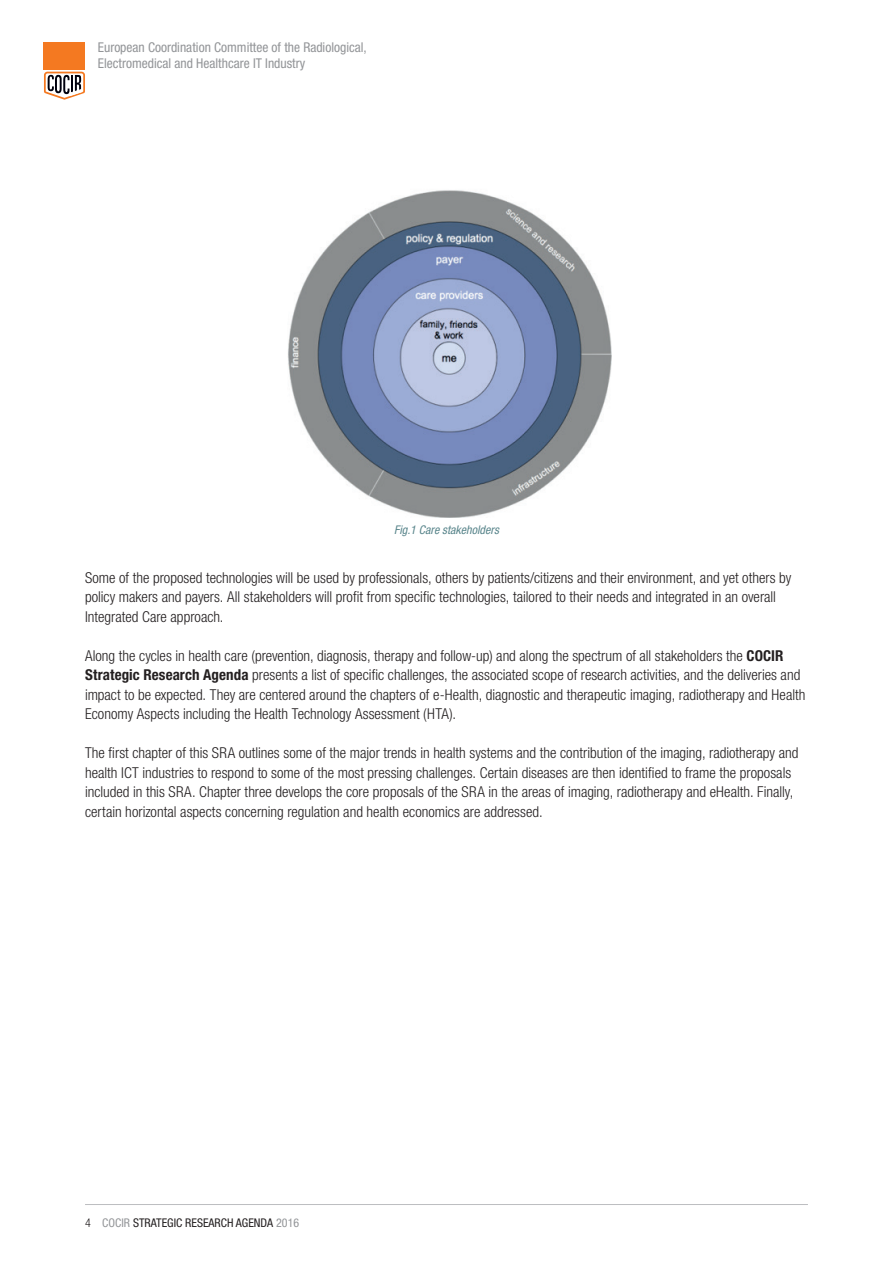
<style>
.page{position:relative;width:893px;height:1263px;background:#fff}
.page>*{position:absolute;margin:0;border:0;box-sizing:border-box;transform-origin:0 0}
.t1{font:300 condensed 15px/19.5px "Helvetica Neue LT Pro";color:#231f20}
.t2{font:condensed 13.5px/16.2px "Helvetica Neue LT Pro";color:#939598}
.t3{font:condensed 12px "Helvetica Neue LT Pro";color:#231f20}
.t4{font:italic condensed 12px "Helvetica Neue LT Pro";color:#5a868c}
.s1{font-weight:700}
.s2{font-weight:300}
.s3{color:#939598}
</style>
<div class="page">
<svg style="left:44px;top:72px;width:41px;height:28px"></svg>
<div style="left:44px;top:43px;width:41px;height:27px;background:#f47921"></div>
<hr style="left:85px;top:1204px;width:723px;height:1px;background:#bcbdc0">
<img style="left:288px;top:190px;width:324px;height:327px">
<p class="t2" style="left:98px;top:39px;width:270px">European Coordination Committee of the Radiological,<br>Electromedical and Healthcare IT Industry</p>
<p class="t4" style="left:394px;top:523px;width:106px">Fig.1 Care stakeholders</p>
<p class="t1" style="left:85px;top:568px;width:708px">Some of the proposed technologies will be used by professionals, others by patients/citizens and their environment, and yet others by policy makers and payers. All stakeholders will profit from specific technologies, tailored to their needs and integrated in an overall<br>Integrated Care approach.</p>
<p class="t1" style="left:85px;top:646px;width:722px">Along the cycles in health care (prevention, diagnosis, therapy and follow-up) and along the spectrum of all stakeholders the <span class="s1">COCIR Strategic Research Agenda</span> presents a list of specific challenges, the associated scope of research activities, and the deliveries and impact to be expected. They are centered around the chapters of e-Health, diagnostic and therapeutic imaging, radiotherapy and Health Economy Aspects including the Health Technology Assessment (HTA).</p>
<p class="t1" style="left:85px;top:743px;width:715px">The first chapter of this SRA outlines some of the major trends in health systems and the contribution of the imaging, radiotherapy and health ICT industries to respond to some of the most pressing challenges. Certain diseases are then identified to frame the proposals included in this SRA. Chapter three develops the core proposals of the SRA in the areas of imaging, radiotherapy and eHealth. Finally, certain horizontal aspects concerning regulation and health economics are addressed.</p>
<p class="t3" style="left:85px;top:1216px;width:216px"><span class="s2">4</span> <span class="s3">COCIR</span> STRATEGIC RESEARCH AGENDA <span class="s3">2016</span></p>
</div>
